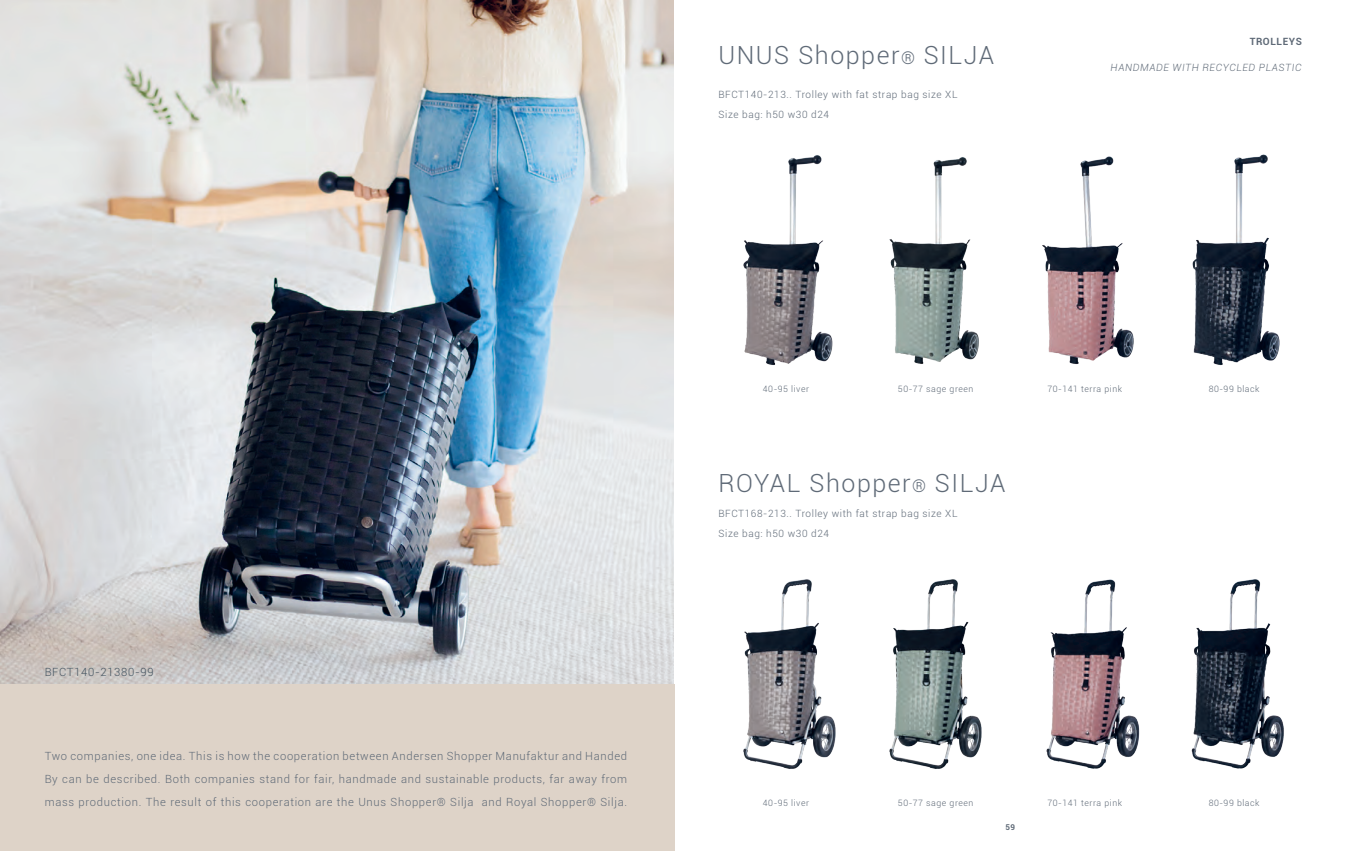
<style>
.page{position:relative;width:1347px;height:851px;background:#fff}
.page>*{position:absolute;margin:0;border:0;box-sizing:border-box;transform-origin:0 0}
.t1{font:300 25px "Roboto";letter-spacing:.06em;color:#5f6a77}
.t2{font:300 11.25px/22.5px "Roboto";letter-spacing:.06em;color:#5f6a77;text-align:justify}
.t3{font:300 11.25px "Roboto";letter-spacing:.06em;color:#435360}
.t4{font:300 10px/20px "Roboto";letter-spacing:.06em;color:#5f6a77}
.t5{font:italic 300 10px "Roboto";letter-spacing:.06em;color:#5f6a77}
.t6{font:700 10px "Roboto";letter-spacing:.06em;color:#5f6a77}
.t7{font:300 8.75px "Roboto";letter-spacing:.06em;color:#5f6a77}
.t8{font:700 8px "Roboto";color:#5f6a77}
.s1{font-size:17.5px}
</style>
<div class="page">
<img style="left:0;top:0;width:674px;height:684px">
<img style="left:743px;top:579px;width:93px;height:190px">
<img style="left:889px;top:579px;width:93px;height:190px">
<img style="left:1046px;top:579px;width:94px;height:190px">
<img style="left:1191px;top:579px;width:93px;height:190px">
<img style="left:743px;top:155px;width:90px;height:210px">
<img style="left:889px;top:157px;width:90px;height:207px">
<img style="left:1042px;top:156px;width:92px;height:208px">
<img style="left:1192px;top:154px;width:88px;height:212px">
<div style="left:0;top:684px;width:674px;height:166px;background:#ded3c8"></div>
<h1 class="t1" style="left:718px;top:38px;width:277px">UNUS Shopper<span class="s1">®</span> SILJA</h1>
<p class="t4" style="left:718px;top:84px;width:240px">BFCT140-213.. Trolley with fat strap bag size XL<br>Size bag: h50 w30 d24</p>
<p class="t6" style="left:1249px;top:34px;width:54px">TROLLEYS</p>
<p class="t5" style="left:1110px;top:61px;width:192px">HANDMADE WITH RECYCLED PLASTIC</p>
<p class="t3" style="left:45px;top:664px;width:110px">BFCT140-21380-99</p>
<p class="t2" style="left:45px;top:744px;width:584px">Two companies, one idea. This is how the cooperation between Andersen Shopper Manufaktur and Handed By can be described. Both companies stand for fair, handmade and sustainable products, far away from mass production. The result of this cooperation are the Unus Shopper® Silja and Royal Shopper® Silja.</p>
<p class="t7" style="left:763px;top:383px;width:48px">40-95 liver</p>
<p class="t7" style="left:898px;top:383px;width:77px">50-77 sage green</p>
<p class="t7" style="left:1047px;top:383px;width:76px">70-141 terra pink</p>
<p class="t7" style="left:1208px;top:383px;width:52px">80-99 black</p>
<h1 class="t1" style="left:718px;top:466px;width:288px">ROYAL Shopper<span class="s1">®</span> SILJA</h1>
<p class="t4" style="left:718px;top:502px;width:240px">BFCT168-213.. Trolley with fat strap bag size XL<br>Size bag: h50 w30 d24</p>
<p class="t7" style="left:763px;top:796px;width:48px">40-95 liver</p>
<p class="t7" style="left:898px;top:796px;width:77px">50-77 sage green</p>
<p class="t7" style="left:1047px;top:796px;width:76px">70-141 terra pink</p>
<p class="t7" style="left:1208px;top:796px;width:52px">80-99 black</p>
<p class="t8" style="left:1005px;top:821px;width:11px">59</p>
</div>
